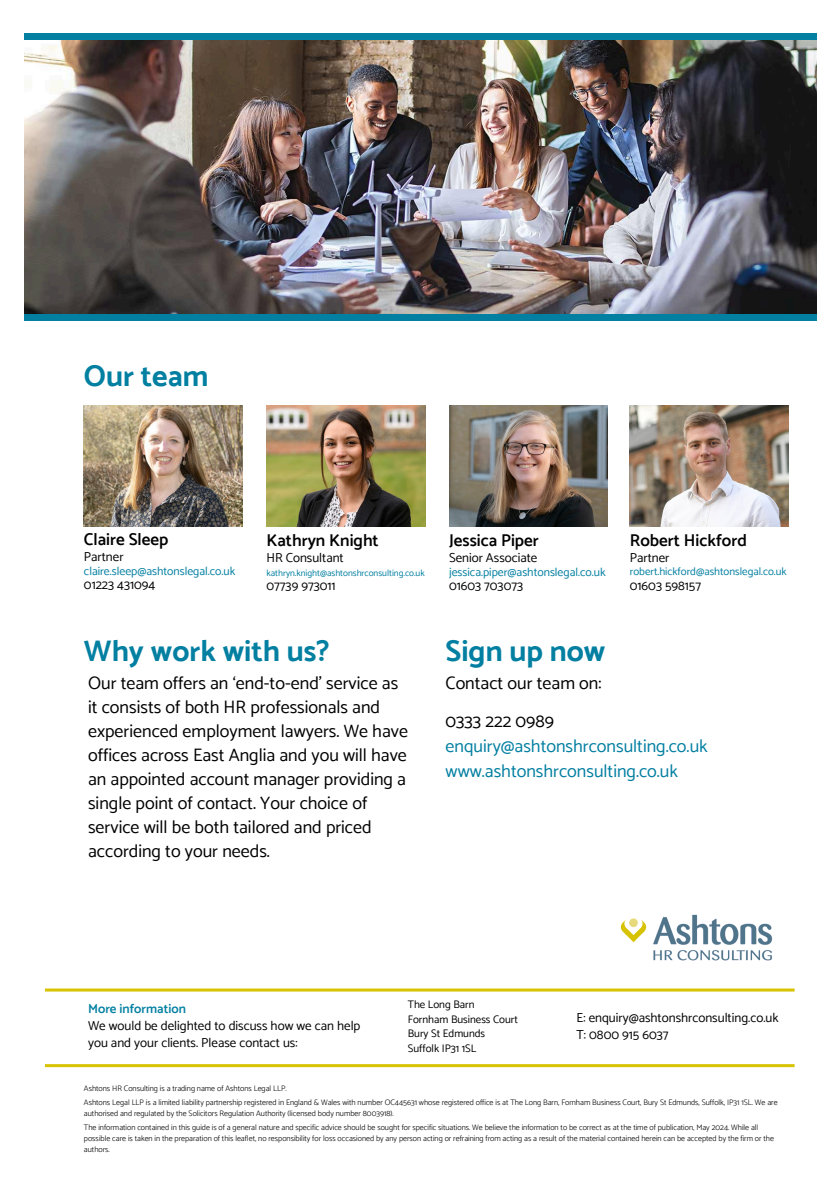
<style>
.page{position:relative;width:839px;height:1191px;background:#fff}
.page>*{position:absolute;margin:0;border:0;box-sizing:border-box;transform-origin:0 0}
.t1{font:700 30px "Catamaran";color:#027fa1}
.t2{font:18px/24px "Catamaran";color:#000}
.t3{font:18px/25px "Catamaran";color:#027fa1}
.t4{font:600 17px "Catamaran";color:#000}
.t5{font:13px/17.4px "Catamaran";color:#000}
.t6{font:11.8px "Catamaran";color:#027fa1}
.t7{font:11px/14.6px "Catamaran";color:#000}
.t8{font:11px "Catamaran";color:#027fa1}
.t9{font:9.2px "Catamaran";color:#027fa1}
.t10{font:300 8px/11.2px "Catamaran";color:#000}
.s1{color:#000}
.s2{font-weight:600;color:#027fa1}
</style>
<div class="page">
<hr style="left:45px;top:989px;width:749px;height:3px;background:#d7c300">
<hr style="left:45px;top:1064px;width:749px;height:3px;background:#d7c300">
<div style="left:25px;top:33px;width:791px;height:288px;background:#027fa1"></div>
<img style="left:25px;top:40px;width:791px;height:273px">
<img style="left:84px;top:406px;width:159px;height:121px">
<img style="left:449px;top:406px;width:159px;height:121px">
<img style="left:630px;top:406px;width:158px;height:121px">
<img style="left:266px;top:406px;width:159px;height:121px">
<img style="left:620px;top:914px;width:153px;height:47px">
<h4 class="t1" style="left:84px;top:358px;width:126px">Our team</h4>
<p class="t4" style="left:84px;top:529px;width:86px">Claire Sleep</p>
<h2 class="t6" style="left:84px;top:564px;width:153px">claire.sleep@ashtonslegal.co.uk</h2>
<h4 class="t5" style="left:84px;top:576px;width:73px">01223 431094</h4>
<h4 class="t5" style="left:84px;top:548px;width:41px">Partner</h4>
<h1 class="t4" style="left:266px;top:530px;width:114px">Kathryn Knight</h1>
<h3 class="t9" style="left:266px;top:567px;width:160px">kathryn.knight@ashtonshrconsulting.co.uk</h3>
<h3 class="t5" style="left:266px;top:577px;width:71px">07739 973011</h3>
<p class="t5" style="left:266px;top:549px;width:79px">HR Consultant</p>
<h4 class="t4" style="left:449px;top:530px;width:91px">Jessica Piper</h4>
<p class="t6" style="left:449px;top:565px;width:158px">jessica.piper@ashtonslegal.co.uk</p>
<h2 class="t5" style="left:449px;top:577px;width:76px">01603 703073</h2>
<h4 class="t5" style="left:449px;top:549px;width:90px">Senior Associate</h4>
<h5 class="t4" style="left:630px;top:530px;width:118px">Robert Hickford</h5>
<h4 class="t8" style="left:630px;top:565px;width:158px">robert.hickford@ashtonslegal.co.uk</h4>
<h1 class="t5" style="left:630px;top:577px;width:73px">01603 598157</h1>
<h3 class="t5" style="left:630px;top:549px;width:41px">Partner</h3>
<h4 class="t1" style="left:84px;top:633px;width:247px">Why work with us?</h4>
<h5 class="t1" style="left:445px;top:633px;width:161px">Sign up now</h5>
<h4 class="t2" style="left:88px;top:671px;width:321px">Our team offers an ‘end-to-end’ service as it consists of both HR professionals and experienced employment lawyers. We have offices across East Anglia and you will have an appointed account manager providing a single point of contact. Your choice of service will be both tailored and priced according to your needs.</h4>
<h6 class="t2" style="left:445px;top:671px;width:157px">Contact our team on:</h6>
<h4 class="t3" style="left:445px;top:709px;width:263px"><span class="s1">0333 222 0989 </span>enquiry@ashtonshrconsulting.co.uk www.ashtonshrconsulting.co.uk</h4>
<p class="t5" style="left:88px;top:999px;width:274px"><span class="s2">More information<br></span>We would be delighted to discuss how we can help you and your clients. Please contact us:</p>
<p class="t7" style="left:408px;top:997px;width:111px">The Long Barn<br>Fornham Business Court<br>Bury St Edmunds</p>
<p class="t7" style="left:408px;top:1041px;width:70px">Suffolk IP31 1SL</p>
<h3 class="t5" style="left:576px;top:1009px;width:203px">E: enquiry@ashtonshrconsulting.co.uk<br>T: 0800 915 6037</h3>
<h4 class="t10" style="left:84px;top:1082px;width:204px">Ashtons HR Consulting is a trading name of Ashtons Legal LLP.</h4>
<h4 class="t10" style="left:84px;top:1096px;width:695px">Ashtons Legal LLP is a limited liability partnership registered in England &amp; Wales with number OC445631 whose registered office is at The Long Barn, Fornham Business Court, Bury St Edmunds, Suffolk, IP31 1SL. We are authorised and regulated by the Solicitors Regulation Authority (licensed body number 8003918).</h4>
<h2 class="t10" style="left:84px;top:1121px;width:691px">The information contained in this guide is of a general nature and specific advice should be sought for specific situations. We believe the information to be correct as at the time of publication, May 2024. While all possible care is taken in the preparation of this leaflet, no responsibility for loss occasioned by any person acting or refraining from acting as a result of the material contained herein can be accepted by the firm or the authors.</h2>
</div>
